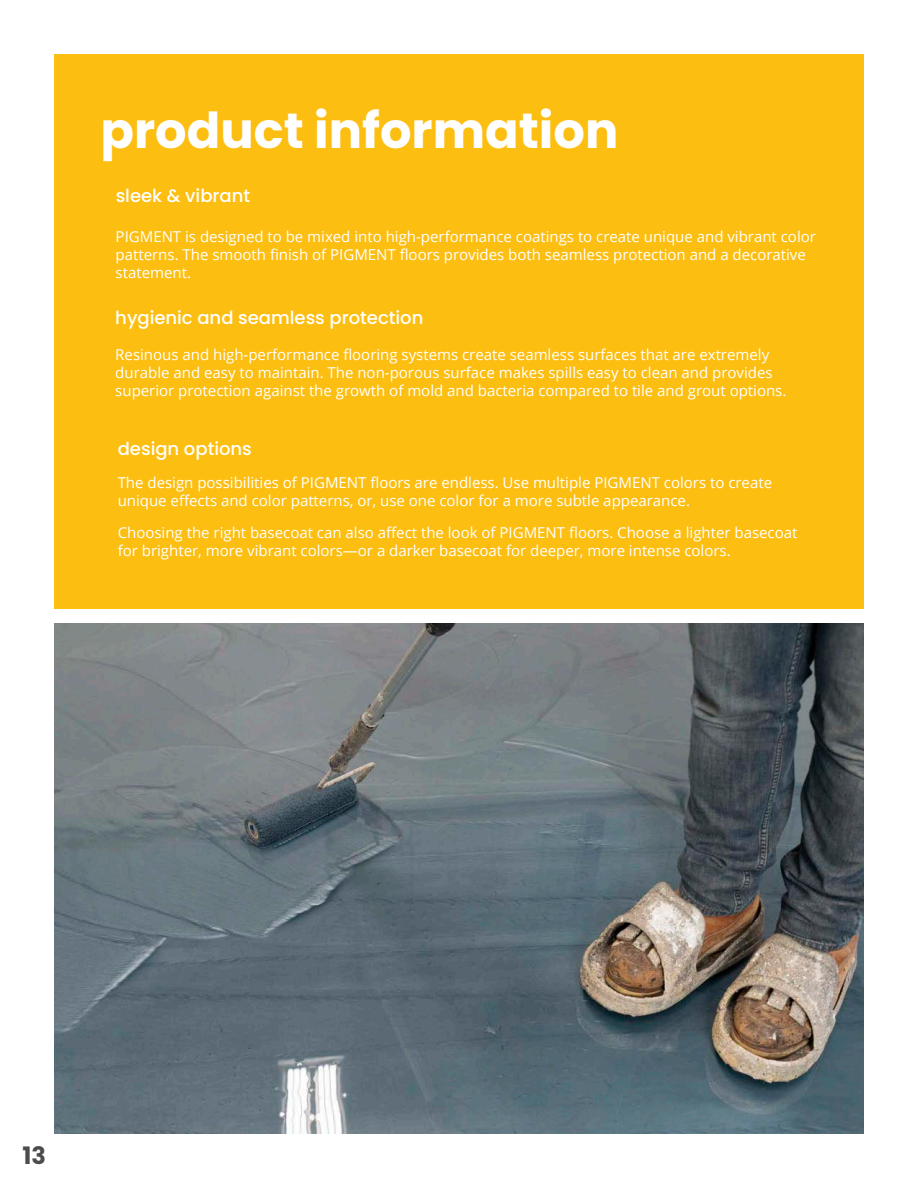
<style>
.page{position:relative;width:918px;height:1188px;background:#fff}
.page>*{position:absolute;margin:0;border:0;box-sizing:border-box;transform-origin:0 0}
.t1{font:700 49.5px "Poppins";color:#fff}
.t2{font:700 24px "Poppins";color:#4b4c4d}
.t3{font:500 18px "Poppins";color:#fff}
.t4{font:15px/18px "Open Sans";color:#fff}
</style>
<div class="page">
<img style="left:54px;top:624px;width:810px;height:510px">
<div style="left:54px;top:54px;width:810px;height:555px;background:#fdbe12"></div>
<h1 class="t1" style="left:100px;top:102px;width:519px">product information</h1>
<p class="t3" style="left:116px;top:186px;width:136px">sleek &amp; vibrant</p>
<p class="t4" style="left:116px;top:227px;width:702px">PIGMENT is designed to be mixed into high-performance coatings to create unique and vibrant color patterns. The smooth finish of PIGMENT floors provides both seamless protection and a decorative statement.</p>
<p class="t3" style="left:115px;top:307px;width:310px">hygienic and seamless protection</p>
<p class="t4" style="left:115px;top:346px;width:673px">Resinous and high-performance flooring systems create seamless surfaces that are extremely durable and easy to maintain. The non-porous surface makes spills easy to clean and provides superior protection against the growth of mold and bacteria compared to tile and grout options.</p>
<p class="t3" style="left:118px;top:438px;width:136px">design options</p>
<p class="t4" style="left:118px;top:474px;width:656px">The design possibilities of PIGMENT floors are endless. Use multiple PIGMENT colors to create unique effects and color patterns, or, use one color for a more subtle appearance.</p>
<p class="t4" style="left:118px;top:523px;width:681px">Choosing the right basecoat can also affect the look of PIGMENT floors. Choose a lighter basecoat for brighter, more vibrant colors—or a darker basecoat for deeper, more intense colors.</p>
<h2 class="t2" style="left:22px;top:1141px;width:25px">13</h2>
</div>
